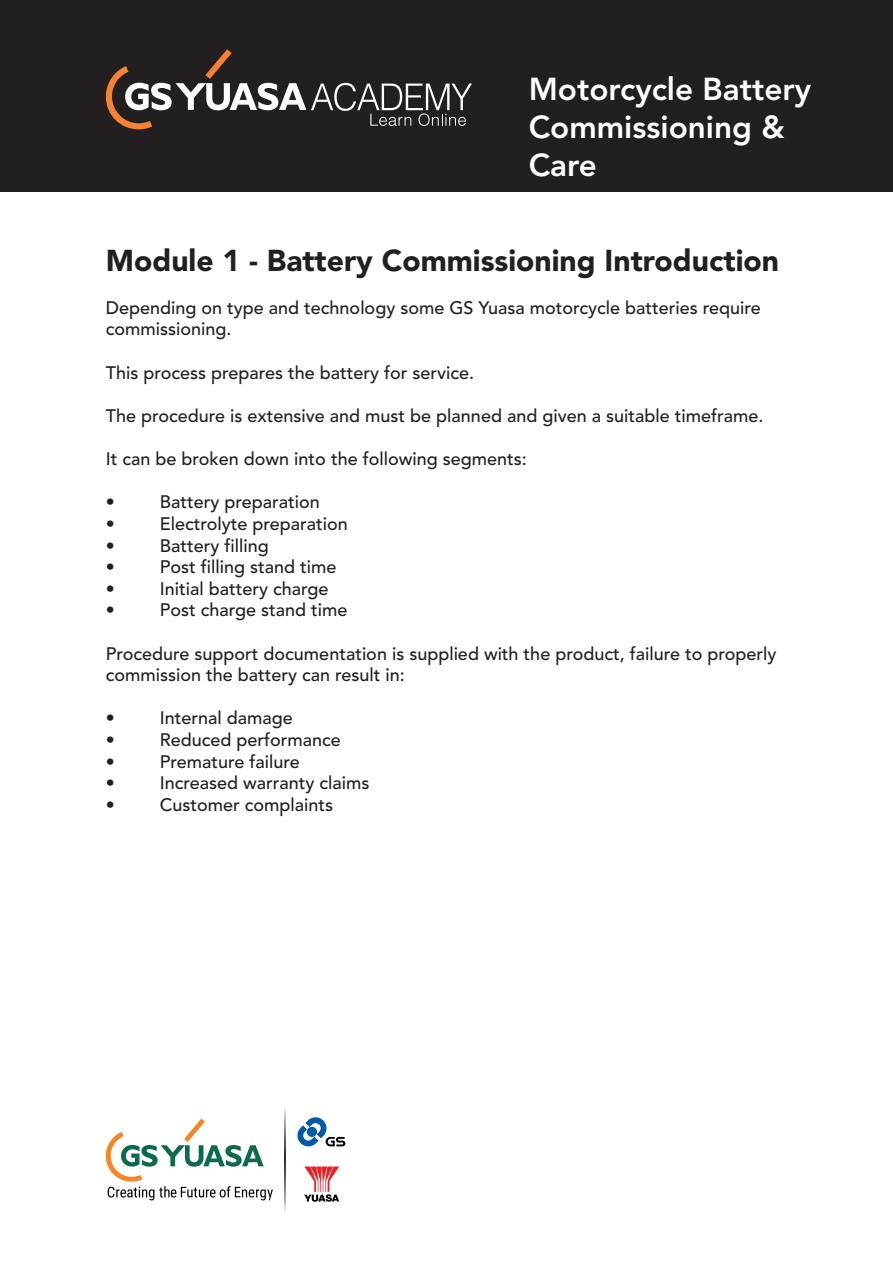
<style>
.page{position:relative;width:893px;height:1263px;background:#fff}
.page>*{position:absolute;margin:0;border:0;box-sizing:border-box;transform-origin:0 0}
.t1{font:800 31.5px/37.8px "Avenir";color:#fff}
.t2{font:900 30px "Avenir";color:#231f20}
.t3{font:500 18px/21.6px "Avenir";color:#231f20}
</style>
<div class="page">
<div style="left:0;top:0;width:893px;height:191px;background:#231f20"></div>
<svg style="left:106px;top:49px;width:366px;height:80px"></svg>
<svg style="left:304px;top:1166px;width:35px;height:36px"></svg>
<svg style="left:297px;top:1117px;width:48px;height:29px"></svg>
<svg style="left:285px;top:1108px;width:1px;height:104px"></svg>
<svg style="left:106px;top:1118px;width:167px;height:82px"></svg>
<h1 class="t1" style="left:529px;top:72px;width:284px">Motorcycle Battery<br>Commissioning &amp;<br>Care</h1>
<h2 class="t2" style="left:106px;top:238px;width:675px">Module 1 - Battery Commissioning Introduction</h2>
<p class="t3" style="left:106px;top:297px;width:656px">Depending on type and technology some GS Yuasa motorcycle batteries require commissioning.</p>
<p class="t3" style="left:106px;top:362px;width:370px">This process prepares the battery for service.</p>
<p class="t3" style="left:106px;top:405px;width:659px">The procedure is extensive and must be planned and given a suitable timeframe.</p>
<p class="t3" style="left:106px;top:449px;width:422px">It can be broken down into the following segments:</p>
<p class="t3" style="left:106px;top:492px;width:10px">•</p>
<p class="t3" style="left:160px;top:492px;width:162px">Battery preparation</p>
<p class="t3" style="left:106px;top:513px;width:10px">•</p>
<p class="t3" style="left:160px;top:513px;width:190px">Electrolyte preparation</p>
<p class="t3" style="left:106px;top:535px;width:10px">•</p>
<p class="t3" style="left:160px;top:535px;width:110px">Battery filling</p>
<p class="t3" style="left:106px;top:557px;width:10px">•</p>
<p class="t3" style="left:160px;top:557px;width:178px">Post filling stand time</p>
<p class="t3" style="left:106px;top:578px;width:10px">•</p>
<p class="t3" style="left:160px;top:578px;width:170px">Initial battery charge</p>
<p class="t3" style="left:106px;top:600px;width:10px">•</p>
<p class="t3" style="left:160px;top:600px;width:189px">Post charge stand time</p>
<p class="t3" style="left:106px;top:643px;width:672px">Procedure support documentation is supplied with the product, failure to properly commission the battery can result in:</p>
<p class="t3" style="left:106px;top:708px;width:10px">•</p>
<p class="t3" style="left:160px;top:708px;width:135px">Internal damage</p>
<p class="t3" style="left:106px;top:729px;width:10px">•</p>
<p class="t3" style="left:160px;top:729px;width:183px">Reduced performance</p>
<p class="t3" style="left:106px;top:751px;width:10px">•</p>
<p class="t3" style="left:160px;top:751px;width:142px">Premature failure</p>
<p class="t3" style="left:106px;top:773px;width:10px">•</p>
<p class="t3" style="left:160px;top:773px;width:211px">Increased warranty claims</p>
<p class="t3" style="left:106px;top:794px;width:10px">•</p>
<p class="t3" style="left:160px;top:794px;width:175px">Customer complaints</p>
</div>
